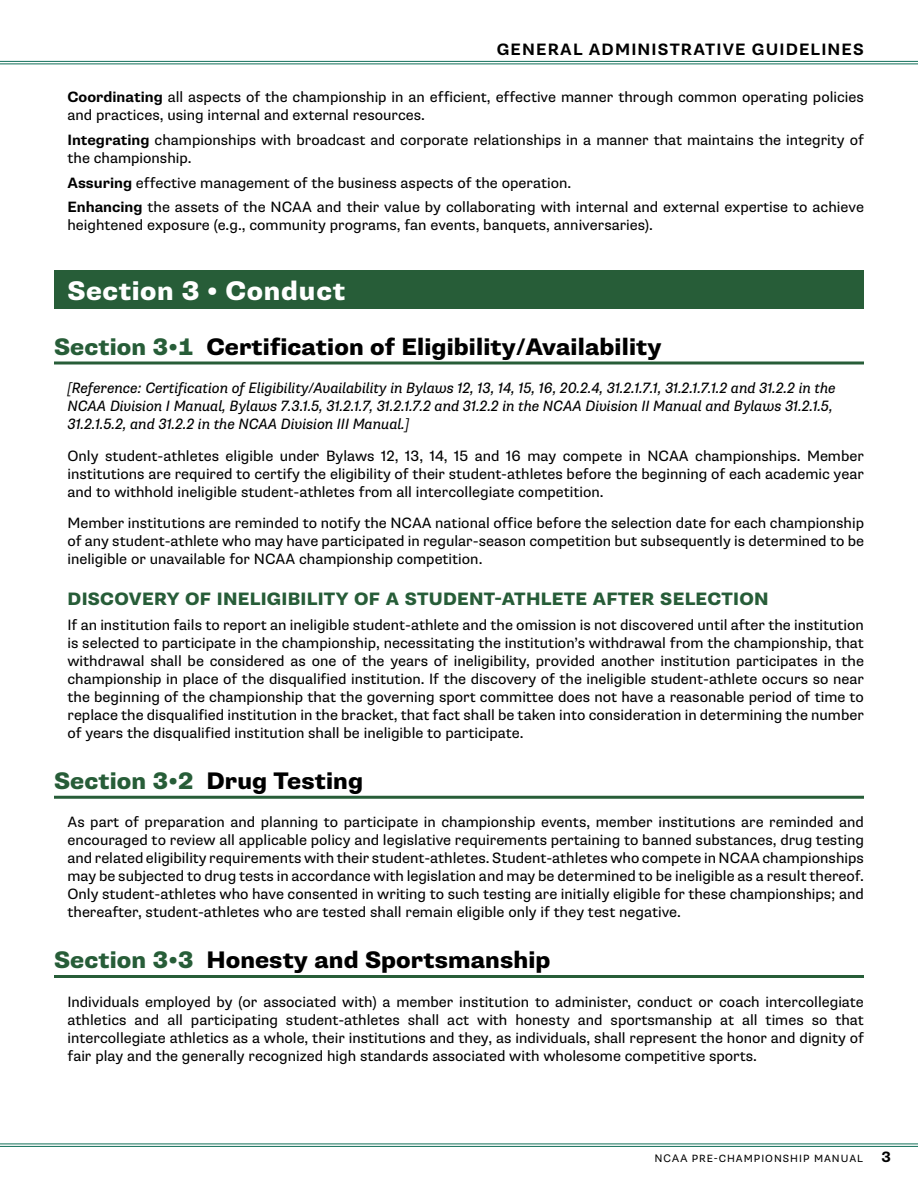
<style>
.page{position:relative;width:918px;height:1188px;background:#fff}
.page>*{position:absolute;margin:0;border:0;box-sizing:border-box;transform-origin:0 0}
.t1{font:800 27px "Supria Sans";letter-spacing:.025em;color:#fff}
.t2{font:800 24px "Supria Sans";letter-spacing:.005em;color:#000}
.t3{font:800 18px "Supria Sans";letter-spacing:.015em;color:#275d38}
.t4{font:700 16.5px "Supria Sans";letter-spacing:.07em;color:#000}
.t5{font:15px/18px "Supria Sans";color:#000;text-align:justify}
.t6{font:italic 15px/18px "Supria Sans";letter-spacing:-.01em;color:#000}
.t7{font:10.5px "Supria Sans";letter-spacing:.095em;color:#000}
.s1{font-weight:700}
.s2{color:#275d38}
.s3{font-family:"Arial"}
.s4{font-weight:700;font-size:15px}
</style>
<div class="page">
<hr style="left:0;top:61px;width:918px;height:1px;background:#117059">
<hr style="left:0;top:64px;width:918px;height:1px;background:#117059">
<hr style="left:0;top:1144px;width:918px;height:1px;background:#117059">
<hr style="left:0;top:1146px;width:918px;height:1px;background:#117059">
<div style="left:54px;top:270px;width:810px;height:39px;background:#275d38"></div>
<hr style="left:54px;top:362px;width:810px;height:2px;background:#275d38">
<hr style="left:54px;top:796px;width:810px;height:3px;background:#275d38">
<hr style="left:54px;top:975px;width:810px;height:3px;background:#275d38">
<p class="t4" style="left:497px;top:39px;width:368px">GENERAL ADMINISTRATIVE GUIDELINES</p>
<p class="t5" style="left:68px;top:88px;width:798px"><span class="s1">Coordinating</span> all aspects of the championship in an efficient, effective manner through common operating policies and practices, using internal and external resources.</p>
<p class="t5" style="left:68px;top:131px;width:798px"><span class="s1">Integrating</span> championships with broadcast and corporate relationships in a manner that maintains the integrity of the championship.</p>
<p class="t5" style="left:68px;top:170px;width:798px;line-height:24.8px"><span class="s1">Assuring</span> effective management of the business aspects of the operation.<br><span class="s1">Enhancing</span> the assets of the NCAA and their value by collaborating with internal and external expertise to achieve</p>
<p class="t5" style="left:68px;top:216px;width:587px">heightened exposure (e.g., community programs, fan events, banquets, anniversaries).</p>
<h1 class="t1" style="left:68px;top:274px;width:279px">Section 3 • Conduct</h1>
<h2 class="t2" style="left:54px;top:332px;width:609px"><span class="s2">Section 3•1</span> Certification of Eligibility/Availability</h2>
<p class="t6" style="left:68px;top:379px;width:770px">[Reference: Certification of Eligibility/Availability in Bylaws 12, 13, 14, 15, 16, 20.2.4, 31.2.1.7.1, 31.2.1.7.1.2 and 31.2.2 in the<br>NCAA Division I Manual, Bylaws 7.3.1.5, 31.2.1.7, 31.2.1.7.2 and 31.2.2 in the NCAA Division II Manual and Bylaws 31.2.1.5,<br>31.2.1.5.2, and 31.2.2 in the NCAA Division III Manual.]</p>
<p class="t5" style="left:68px;top:447px;width:798px">Only student-athletes eligible under Bylaws 12, 13, 14, 15 and 16 may compete in NCAA championships. Member institutions are required to certify the eligibility of their student-athletes before the beginning of each academic year and to withhold ineligible student-athletes from all intercollegiate competition.</p>
<p class="t5" style="left:68px;top:514px;width:798px">Member institutions are reminded to notify the NCAA national office before the selection date for each championship of any student-athlete who may have participated in regular-season competition but subsequently is determined to be ineligible or unavailable for NCAA championship competition.</p>
<p class="t3" style="left:68px;top:588px;width:703px">DISCOVERY OF INELIGIBILITY OF A STUDENT-ATHLETE AFTER SELECTION</p>
<p class="t5" style="left:68px;top:616px;width:798px">If an institution fails to report an ineligible student-athlete and the omission is not discovered until after the institution is selected to participate in the championship, necessitating the institution’s withdrawal from the championship, that withdrawal shall be considered as one of the years of ineligibility, provided another institution participates in the championship in place of the disqualified institution. If the discovery of the ineligible student-athlete occurs so near the beginning of the championship that the governing sport committee does not have a reasonable period of time to replace the disqualified institution in the bracket, that fact shall be taken into consideration in determining the number of years the disqualified institution shall be ineligible to participate.</p>
<h2 class="t2" style="left:54px;top:766px;width:311px"><span class="s2">Section 3•2</span> Drug Testing</h2>
<p class="t5" style="left:68px;top:813px;width:798px">As part of preparation and planning to participate in championship events, member institutions are reminded and encouraged to review all applicable policy and legislative requirements pertaining to banned substances, drug testing and related eligibility requirements with their student-athletes. Student-athletes who compete in NCAA championships may be subjected to drug tests in accordance with legislation and may be determined to be ineligible as a result thereof.<br>Only student-athletes who have consented in writing to such testing are initially eligible for these championships; and thereafter, student-athletes who are tested shall remain eligible only if they test negative.</p>
<h2 class="t2" style="left:54px;top:945px;width:498px"><span class="s2">Section 3•3</span> Honesty and Sportsmanship</h2>
<p class="t5" style="left:68px;top:993px;width:798px">Individuals employed by (or associated with) a member institution to administer, conduct or coach intercollegiate athletics and all participating student-athletes shall act with honesty and sportsmanship at all times so that intercollegiate athletics as a whole, their institutions and they, as individuals, shall represent the honor and dignity of fair play and the generally recognized high standards associated with wholesome competitive sports.</p>
<p class="t7" style="left:655px;top:1152px;width:238px"><span class="s3">NCAA</span> PRE-CHAMPIONSHIP MANUAL <span class="s4">3</span></p>
</div>
